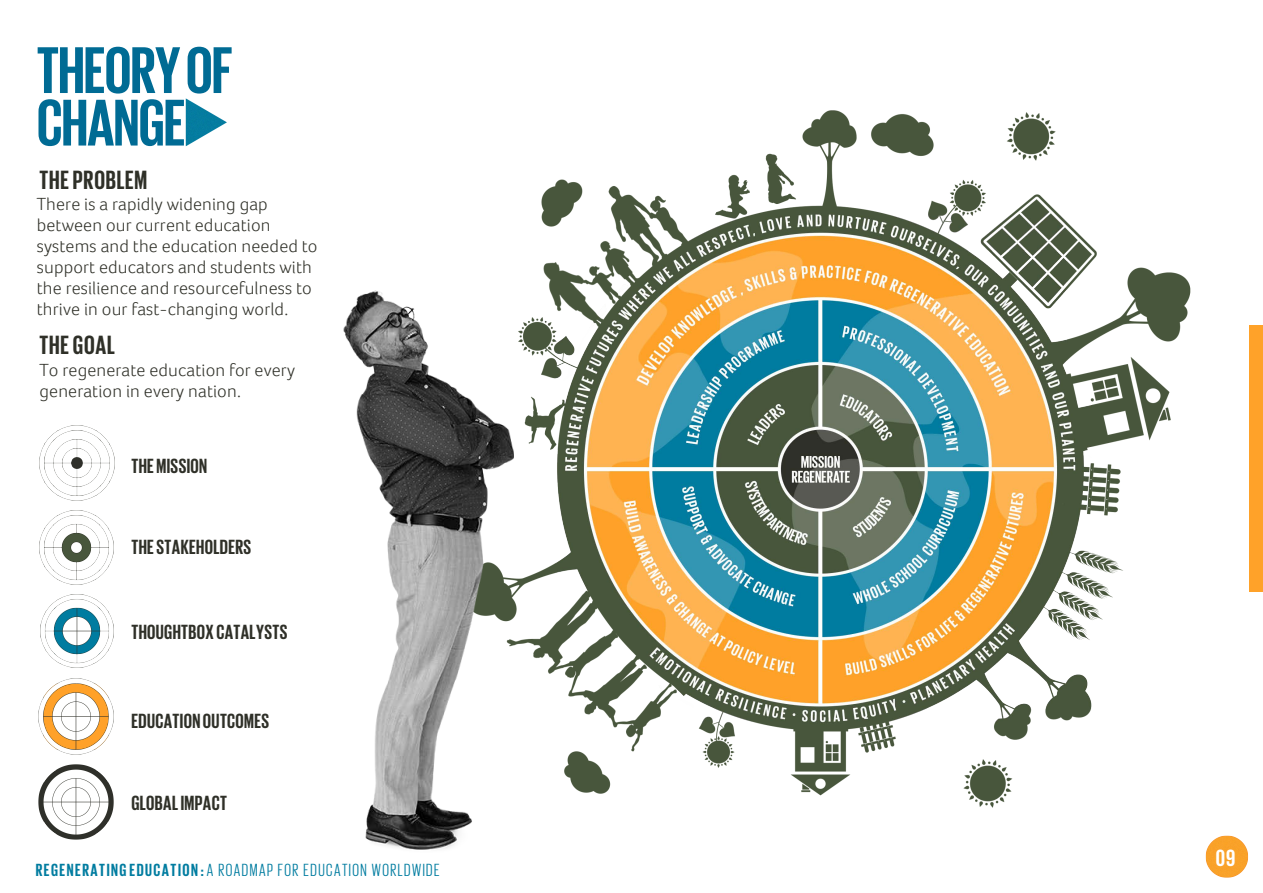
<style>
.page{position:relative;width:1263px;height:893px;background:#fff}
.page>*{position:absolute;margin:0;border:0;box-sizing:border-box;transform-origin:0 0}
.t1{font:700 67.5px/52.5px "Giorgio Sans";letter-spacing:-.01em;color:#006b94}
.t2{font:700 27px "Giorgio Sans";letter-spacing:.03em;color:#2f3028}
.t3{font:700 24px "Giorgio Sans";color:#fff}
.t4{font:700 21px "Giorgio Sans";letter-spacing:.02em;color:#2f3028}
.t5{font:300 18px/21px "Foco";letter-spacing:.01em;color:#2f3028}
.t6{font:18px "Giorgio Sans";letter-spacing:.085em;color:#007ca0}
.s1{font-weight:700}
</style>
<div class="page">
<div style="left:1249px;top:325px;width:14px;height:267px;background:#ffa229"></div>
<img style="left:39px;top:425px;width:76px;height:160px">
<img style="left:40px;top:594px;width:74px;height:74px">
<img style="left:38px;top:678px;width:76px;height:162px">
<img style="left:552px;top:110px;width:639px;height:698px">
<img style="left:343px;top:187px;width:209px;height:663px">
<img style="left:185px;top:98px;width:42px;height:48px">
<img style="left:1205px;top:835px;width:43px;height:43px">
<h1 class="t1" style="left:37px;top:42px;width:197px">THEORYOF<br>CHANGE</h1>
<h2 class="t2" style="left:40px;top:166px;width:109px">THE PROBLEM</h2>
<p class="t5" style="left:37px;top:194px;width:282px">There is a rapidly widening gap between our current education systems and the education needed to support educators and students with the resilience and resourcefulness to thrive in our fast-changing world.</p>
<h2 class="t2" style="left:40px;top:332px;width:77px">THE GOAL</h2>
<p class="t5" style="left:40px;top:359px;width:257px">To regenerate education for every generation in every nation.</p>
<p class="t4" style="left:131px;top:455px;width:77px">THE MISSION</p>
<p class="t4" style="left:131px;top:536px;width:121px">THESTAKEHOLDERS</p>
<p class="t4" style="left:131px;top:621px;width:157px">THOUGHTBOX CATALYSTS</p>
<p class="t4" style="left:131px;top:710px;width:139px">EDUCATION OUTCOMES</p>
<p class="t4" style="left:131px;top:792px;width:97px">GLOBAL IMPACT</p>
<p class="t6" style="left:36px;top:861px;width:405px"><span class="s1">REGENERATING EDUCATION:</span>A ROADMAP FOR EDUCATION WORLDWIDE</p>
<h3 class="t3" style="left:1216px;top:846px;width:21px">09</h3>
</div>
